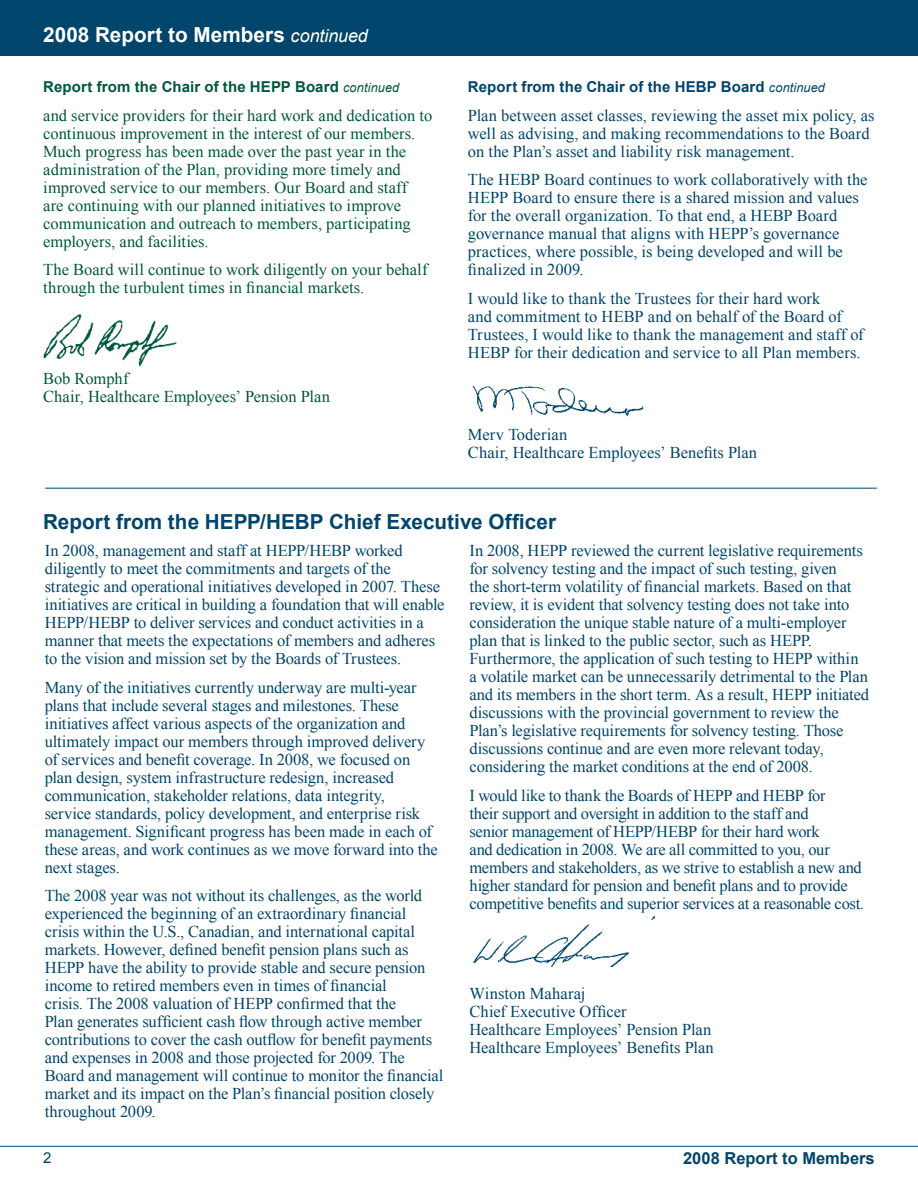
<style>
.page{position:relative;width:918px;height:1188px;background:#fff}
.page>*{position:absolute;margin:0;border:0;box-sizing:border-box;transform-origin:0 0}
.t1{font:700 20.7px "Arial";color:#00456b}
.t2{font:700 20.7px "Arial";color:#fff}
.t3{font:16.5px/18px "Times New Roman";letter-spacing:-.005em;color:#00456b}
.t4{font:16.5px/18px "Times New Roman";color:#00573d}
.t5{font:700 16.5px "Arial";color:#00456b}
.t6{font:700 15px "Arial";letter-spacing:.01em;color:#00573d}
.t7{font:700 15px "Arial";letter-spacing:.01em;color:#00456b}
.t8{font:15px "Arial";color:#00456b}
.s1{font-weight:400;font-style:italic;font-size:18px}
.s2{font-weight:400;font-style:italic;font-size:12.75px}
</style>
<div class="page">
<hr style="left:0;top:1146px;width:918px;height:1px;background:#00456b">
<div style="left:0;top:0;width:918px;height:56px;background:#00456b"></div>
<img style="left:473px;top:916px;width:183px;height:51px">
<img style="left:472px;top:385px;width:172px;height:32px">
<hr style="left:45px;top:488px;width:832px;height:1px;background:#00456b">
<img style="left:43px;top:314px;width:134px;height:52px">
<p class="t2" style="left:43px;top:21px;width:326px">2008 Report to Members <span class="s1">continued</span></p>
<p class="t6" style="left:43px;top:77px;width:358px">Report from the Chair of the HEPP Board <span class="s2">continued</span></p>
<p class="t7" style="left:468px;top:77px;width:359px">Report from the Chair of the HEBP Board <span class="s2">continued</span></p>
<p class="t4" style="left:43px;top:106px;width:391px">and service providers for their hard work and dedication to continuous improvement in the interest of our members.<br>Much progress has been made over the past year in the administration of the Plan, providing more timely and improved service to our members. Our Board and staff<br>are continuing with our planned initiatives to improve communication and outreach to members, participating employers, and facilities.</p>
<p class="t4" style="left:43px;top:261px;width:386px">The Board will continue to work diligently on your behalf through the turbulent times in financial markets.</p>
<p class="t4" style="left:43px;top:369px;width:288px">Bob Romphf<br>Chair, Healthcare Employees’ Pension Plan</p>
<p class="t3" style="left:468px;top:106px;width:408px">Plan between asset classes, reviewing the asset mix policy, as well as advising, and making recommendations to the Board on the Plan’s asset and liability risk management.</p>
<p class="t3" style="left:468px;top:171px;width:401px">The HEBP Board continues to work collaboratively with the HEPP Board to ensure there is a shared mission and values for the overall organization. To that end, a HEBP Board governance manual that aligns with HEPP’s governance practices, where possible, is being developed and will be finalized in 2009.</p>
<p class="t3" style="left:468px;top:289px;width:397px">I would like to thank the Trustees for their hard work<br>and commitment to HEBP and on behalf of the Board of Trustees, I would like to thank the management and staff of HEBP for their dedication and service to all Plan members.</p>
<p class="t3" style="left:468px;top:425px;width:291px">Merv Toderian<br>Chair, Healthcare Employees’ Benefits Plan</p>
<p class="t1" style="left:43px;top:508px;width:514px">Report from the HEPP/HEBP Chief Executive Officer</p>
<p class="t3" style="left:45px;top:541px;width:401px">In 2008, management and staff at HEPP/HEBP worked diligently to meet the commitments and targets of the strategic and operational initiatives developed in 2007. These initiatives are critical in building a foundation that will enable HEPP/HEBP to deliver services and conduct activities in a manner that meets the expectations of members and adheres to the vision and mission set by the Boards of Trustees.</p>
<p class="t3" style="left:45px;top:678px;width:395px">Many of the initiatives currently underway are multi-year plans that include several stages and milestones. These initiatives affect various aspects of the organization and ultimately impact our members through improved delivery of services and benefit coverage. In 2008, we focused on plan design, system infrastructure redesign, increased communication, stakeholder relations, data integrity,<br>service standards, policy development, and enterprise risk management. Significant progress has been made in each of these areas, and work continues as we move forward into the next stages.</p>
<p class="t3" style="left:45px;top:886px;width:400px">The 2008 year was not without its challenges, as the world experienced the beginning of an extraordinary financial crisis within the U.S., Canadian, and international capital markets. However, defined benefit pension plans such as HEPP have the ability to provide stable and secure pension income to retired members even in times of financial<br>crisis. The 2008 valuation of HEPP confirmed that the<br>Plan generates sufficient cash flow through active member contributions to cover the cash outflow for benefit payments and expenses in 2008 and those projected for 2009. The Board and management will continue to monitor the financial market and its impact on the Plan’s financial position closely throughout 2009.</p>
<p class="t3" style="left:469px;top:541px;width:401px">In 2008, HEPP reviewed the current legislative requirements for solvency testing and the impact of such testing, given<br>the short-term volatility of financial markets. Based on that review, it is evident that solvency testing does not take into consideration the unique stable nature of a multi-employer plan that is linked to the public sector, such as HEPP.<br>Furthermore, the application of such testing to HEPP within a volatile market can be unnecessarily detrimental to the Plan and its members in the short term. As a result, HEPP initiated discussions with the provincial government to review the Plan’s legislative requirements for solvency testing. Those discussions continue and are even more relevant today, considering the market conditions at the end of 2008.</p>
<p class="t3" style="left:469px;top:786px;width:396px">I would like to thank the Boards of HEPP and HEBP for<br>their support and oversight in addition to the staff and<br>senior management of HEPP/HEBP for their hard work<br>and dedication in 2008. We are all committed to you, our members and stakeholders, as we strive to establish a new and higher standard for pension and benefit plans and to provide competitive benefits and superior services at a reasonable cost.</p>
<p class="t3" style="left:470px;top:984px;width:246px">Winston Maharaj<br>Chief Executive Officer<br>Healthcare Employees’ Pension Plan<br>Healthcare Employees’ Benefits Plan</p>
<p class="t8" style="left:43px;top:1148px;width:10px">2</p>
<p class="t5" style="left:683px;top:1147px;width:193px">2008 Report to Members</p>
</div>
